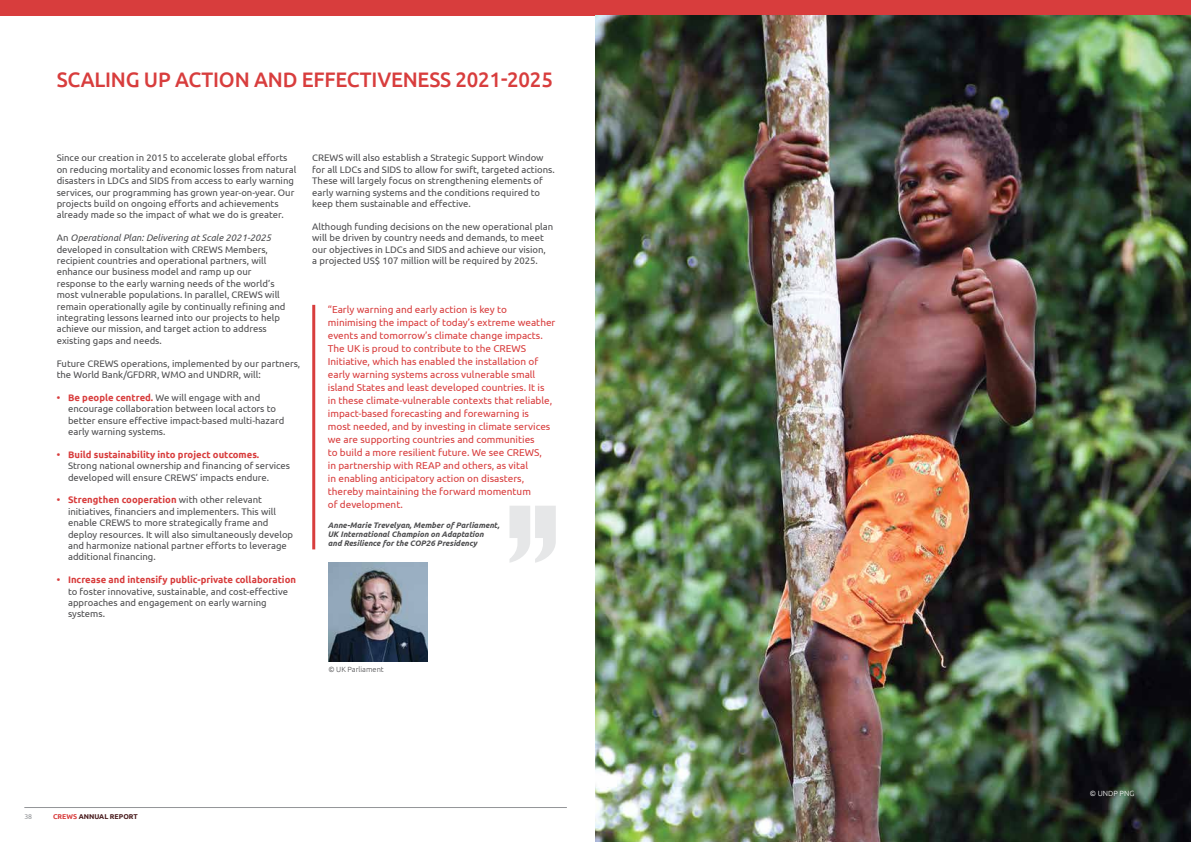
<style>
.page{position:relative;width:1191px;height:842px;background:#fff}
.page>*{position:absolute;margin:0;border:0;box-sizing:border-box;transform-origin:0 0}
.t1{font:500 21px "Ubuntu";letter-spacing:-.01em;color:#d83d3d}
.t2{font:10px/13px "Ubuntu";color:#d83d3d}
.t3{font:9.5px/11.4px "Ubuntu";color:#4d4d4f}
.t4{font:700 9.5px "Ubuntu";color:#d83d3d}
.t5{font:italic 700 8px/9px "Ubuntu";color:#4d4d4f}
.t6{font:300 7.5px "Ubuntu";color:#4d4d4f}
.t7{font:300 7.5px "Ubuntu";color:#fff}
.t8{font:700 7px "Ubuntu";color:#481a1c}
.t9{font:7px "Ubuntu";color:#939598}
.s1{font-style:italic}
.s2{font-weight:700;color:#d83d3d}
.s3{color:#d83d3d}
</style>
<div class="page">
<div style="left:0;top:0;width:1191px;height:16px;background:#d83d3d"></div>
<img style="left:595px;top:16px;width:596px;height:826px">
<svg style="left:509px;top:506px;width:47px;height:57px"></svg>
<hr style="left:312px;top:305px;width:3px;height:244px;background:#d83d3d">
<img style="left:328px;top:563px;width:99px;height:99px">
<hr style="left:24px;top:807px;width:543px;height:1px;background:#939598">
<h1 class="t1" style="left:57px;top:66px;width:498px">SCALING UP ACTION AND EFFECTIVENESS 2021-2025</h1>
<p class="t3" style="left:57px;top:152px;width:241px">Since our creation in 2015 to accelerate global efforts on reducing mortality and economic losses from natural disasters in LDCs and SIDS from access to early warning services, our programming has grown year-on-year. Our projects build on ongoing efforts and achievements already made so the impact of what we do is greater.</p>
<p class="t3" style="left:57px;top:232px;width:230px">An <span class="s1">Operational Plan: Delivering at Scale 2021-2025 </span>developed in consultation with CREWS Members, recipient countries and operational partners, will enhance our business model and ramp up our response to the early warning needs of the world’s most vulnerable populations. In parallel, CREWS will remain operationally agile by continually refining and integrating lessons learned into our projects to help achieve our mission, and target action to address existing gaps and needs.</p>
<p class="t3" style="left:57px;top:357px;width:245px">Future CREWS operations, implemented by our partners, the World Bank/GFDRR, WMO and UNDRR, will:</p>
<p class="t3" style="left:68px;top:391px;width:218px;text-indent:-11px"><span class="s2">• Be people centred.</span> We will engage with and encourage collaboration between local actors to better ensure effective impact-based multi-hazard early warning systems.</p>
<p class="t4" style="left:57px;top:449px;width:204px">• Build sustainability into project outcomes.</p>
<p class="t3" style="left:68px;top:460px;width:224px">Strong national ownership and financing of services developed will ensure CREWS’ impacts endure.</p>
<p class="t3" style="left:68px;top:494px;width:227px;text-indent:-11px"><span class="s2">• Strengthen cooperation</span> with other relevant initiatives, financiers and implementers. This will enable CREWS to more strategically frame and deploy resources. It will also simultaneously develop and harmonize national partner efforts to leverage additional financing.</p>
<p class="t4" style="left:57px;top:574px;width:241px">• Increase and intensify public-private collaboration</p>
<p class="t3" style="left:68px;top:585px;width:221px">to foster innovative, sustainable, and cost-effective approaches and engagement on early warning systems.</p>
<p class="t3" style="left:312px;top:152px;width:244px">CREWS will also establish a Strategic Support Window for all LDCs and SIDS to allow for swift, targeted actions.<br>These will largely focus on strengthening elements of early warning systems and the conditions required to keep them sustainable and effective.</p>
<p class="t3" style="left:312px;top:220px;width:242px">Although funding decisions on the new operational plan will be driven by country needs and demands, to meet our objectives in LDCs and SIDS and achieve our vision,<br>a projected US$ 107 million will be required by 2025.</p>
<p class="t2" style="left:328px;top:302px;width:229px">“Early warning and early action is key to minimising the impact of today’s extreme weather events and tomorrow’s climate change impacts.<br>The UK is proud to contribute to the CREWS Initiative, which has enabled the installation of early warning systems across vulnerable small island States and least developed countries. It is<br>in these climate-vulnerable contexts that reliable, impact-based forecasting and forewarning is<br>most needed, and by investing in climate services we are supporting countries and communities<br>to build a more resilient future. We see CREWS,<br>in partnership with REAP and others, as vital<br>in enabling anticipatory action on disasters, thereby maintaining the forward momentum<br>of development.</p>
<p class="t5" style="left:328px;top:520px;width:173px">Anne-Marie Trevelyan, Member of Parliament,<br>UK International Champion on Adaptation and Resilience for the COP26 Presidency</p>
<p class="t6" style="left:328px;top:665px;width:57px">© UK Parliament</p>
<p class="t9" style="left:24px;top:813px;width:9px">38</p>
<p class="t8" style="left:53px;top:813px;width:86px"><span class="s3">CREWS</span> ANNUAL REPORT</p>
<p class="t7" style="left:1089px;top:788px;width:46px">© UNDP PNG</p>
</div>
